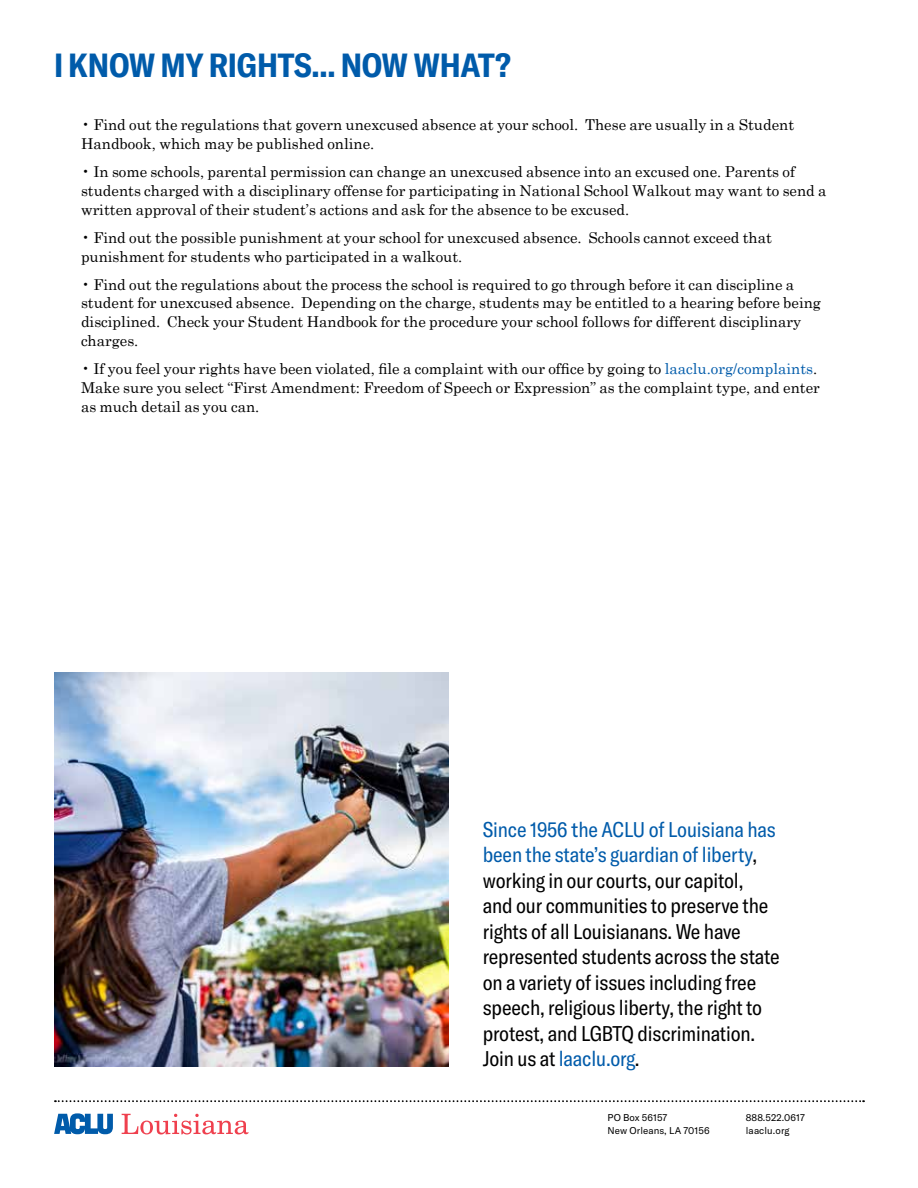
<style>
.page{position:relative;width:918px;height:1188px;background:#fff}
.page>*{position:absolute;margin:0;border:0;box-sizing:border-box;transform-origin:0 0}
.t1{font:700 condensed 33px "GT America";letter-spacing:-.005em;color:#005baa}
.t2{font:condensed 21px/25.5px "GT America";letter-spacing:-.005em;color:#000}
.t3{font:15px/18.8px "Century Schoolbook";color:#000}
.t4{font:9.75px/12.3px "GT America";letter-spacing:.01em;color:#000}
.s1{color:#005baa}
.s2{font-stretch:normal;color:#005baa}
</style>
<div class="page">
<svg style="left:55px;top:1100px;width:809px;height:2px"></svg>
<svg style="left:122px;top:1114px;width:127px;height:21px"></svg>
<svg style="left:54px;top:1113px;width:59px;height:21px"></svg>
<img style="left:54px;top:673px;width:395px;height:393px">
<h1 class="t1" style="left:54px;top:45px;width:458px">I KNOW MY RIGHTS... NOW WHAT?</h1>
<p class="t3" style="left:81px;top:114px;width:715px">• Find out the regulations that govern unexcused absence at your school. These are usually in a Student<br>Handbook, which may be published online.</p>
<p class="t3" style="left:81px;top:161px;width:747px">• In some schools, parental permission can change an unexcused absence into an excused one. Parents of students charged with a disciplinary offense for participating in National School Walkout may want to send a written approval of their student’s actions and ask for the absence to be excused.</p>
<p class="t3" style="left:81px;top:227px;width:692px">• Find out the possible punishment at your school for unexcused absence. Schools cannot exceed that punishment for students who participated in a walkout.</p>
<p class="t3" style="left:81px;top:274px;width:741px">• Find out the regulations about the process the school is required to go through before it can discipline a student for unexcused absence. Depending on the charge, students may be entitled to a hearing before being disciplined. Check your Student Handbook for the procedure your school follows for different disciplinary charges.</p>
<p class="t3" style="left:81px;top:358px;width:740px">• If you feel your rights have been violated, file a complaint with our office by going to <span class="s1">laaclu.org/complaints</span>.<br>Make sure you select “First Amendment: Freedom of Speech or Expression” as the complaint type, and enter as much detail as you can.</p>
<p class="t2" style="left:483px;top:817px;width:298px"><span class="s1">Since 1956</span> <span class="s2">t</span><span class="s1">he ACLU of Louisiana has been the state’s guardian of liberty</span>, working in our courts, our capitol,<br>and our communities to preserve the rights of all Louisianans. We have represented students across the state on a variety of issues including free speech, religious liberty, the right to protest, and LGBTQ discrimination.<br>Join us at <span class="s1">laaclu.org</span>.</p>
<p class="t4" style="left:608px;top:1112px;width:104px">PO Box 56157<br>New Orleans, LA 70156</p>
<p class="t4" style="left:746px;top:1112px;width:60px">888.522.0617 laaclu.org</p>
</div>
